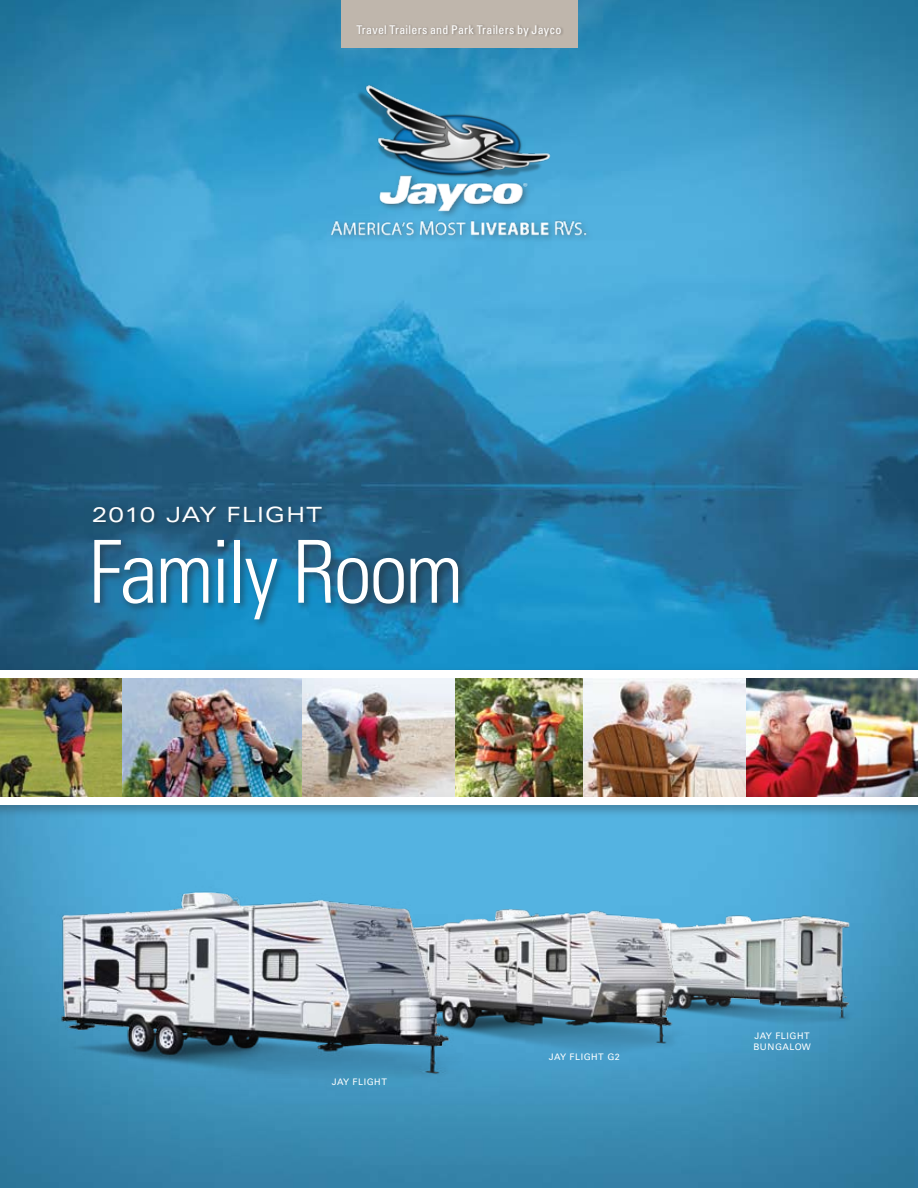
<style>
.page{position:relative;width:918px;height:1188px;background:#fff}
.page>*{position:absolute;margin:0;border:0;box-sizing:border-box;transform-origin:0 0}
.t1{font:300 condensed 87px "Univers";color:#fff}
.t2{font:expanded 21px "Univers";letter-spacing:.05em;color:#fff}
.t3{font:condensed 12px "Univers";letter-spacing:.02em;color:#fff}
.t4{font:9px/10.8px "Univers";letter-spacing:.06em;color:#fff}
</style>
<div class="page">
<img style="left:0;top:0;width:918px;height:1188px">
<div style="left:92px;top:505px;width:235px;height:22px;background:#231f20;opacity:.4"></div>
<div style="left:92px;top:537px;width:376px;height:92px;background:#231f20;opacity:.45"></div>
<div style="left:0;top:666px;width:918px;height:152px;background:#231f20;opacity:.3"></div>
<div style="left:0;top:670px;width:918px;height:136px;background:#fff"></div>
<img style="left:582px;top:678px;width:164px;height:118px">
<img style="left:746px;top:678px;width:172px;height:118px">
<img style="left:454px;top:678px;width:128px;height:118px">
<img style="left:301px;top:678px;width:153px;height:118px">
<img style="left:0;top:678px;width:122px;height:118px">
<img style="left:714px;top:898px;width:148px;height:136px">
<img style="left:489px;top:882px;width:225px;height:200px">
<img style="left:122px;top:678px;width:179px;height:118px">
<img style="left:14px;top:869px;width:475px;height:243px">
<div style="left:341px;top:0;width:237px;height:47px;background:#bfb6ac"></div>
<div style="left:356px;top:24px;width:208px;height:15px;background:#231f20;opacity:.3"></div>
<img style="left:330px;top:80px;width:259px;height:93px">
<div style="left:328px;top:173px;width:266px;height:70px;background:#231f20;opacity:.35"></div>
<img style="left:330px;top:176px;width:259px;height:62px">
<h3 class="t3" style="left:356px;top:22px;width:207px">Travel Trailers and Park Trailers by Jayco</h3>
<h2 class="t2" style="left:92px;top:502px;width:232px">2010 Jay flight</h2>
<h1 class="t1" style="left:88px;top:520px;width:376px">Family Room</h1>
<p class="t4" style="left:332px;top:1077px;width:56px">JAY FLIGHT</p>
<p class="t4" style="left:549px;top:1051px;width:73px">JAY FLIGHT G2</p>
<p class="t4" style="left:753px;top:1031px;width:59px">JAY FLIGHT<br>BUNGALOW</p>
</div>
